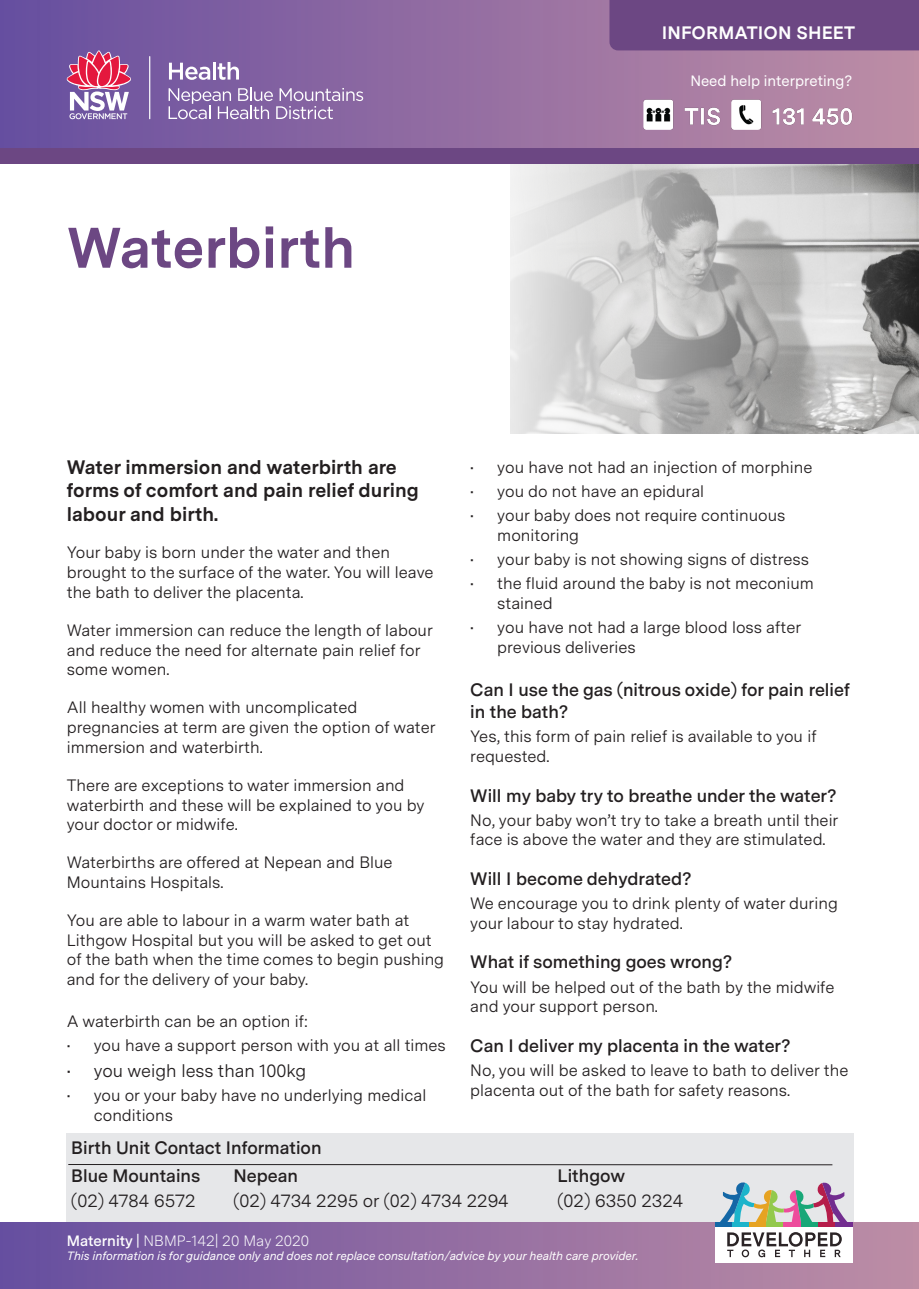
<style>
.page{position:relative;width:919px;height:1289px;background:#fff}
.page>*{position:absolute;margin:0;border:0;box-sizing:border-box;transform-origin:0 0}
.Headline{font:700 57px "Messina Sans";color:#6c4783}
.Introductory_paragra{font:700 19.5px/23.4px "Messina Sans";color:#231f20}
.Body_Subheading{font:600 18px/21.6px "Messina Sans";color:#231f20}
.t1{font:18px "Messina Sans";color:#231f20}
.Sheet_Style{font:700 18px "Messina Sans";letter-spacing:.01em;color:#fff}
.Body_copy{font:16.5px/19.8px "Messina Sans";color:#231f20}
.Body_Subheading-2{font:16.5px/19.8px "Messina Sans";color:#231f20}
.Department_subtitle{font:300 15px "Messina Sans";color:#fff}
.t2{font:15px "Messina Sans";color:#fff}
.t3{font:italic 12px "Messina Sans";color:#fff}
.s1{font-weight:600}
</style>
<div class="page">
<div style="left:0;top:0;width:918px;height:149px;background:linear-gradient(to right,#684fa0,#bd8da4)"></div>
<img style="left:510px;top:164px;width:408px;height:270px">
<div style="left:0;top:1222px;width:918px;height:66px;background:linear-gradient(to right,#664c9e,#c292a9)"></div>
<hr style="left:149px;top:56px;width:1px;height:63px;background:#fff">
<svg style="left:67px;top:50px;width:64px;height:69px"></svg>
<svg style="left:169px;top:63px;width:41px;height:17px"></svg>
<hr style="left:213px;top:62px;width:3px;height:18px;background:#fff">
<svg style="left:217px;top:62px;width:22px;height:18px"></svg>
<svg style="left:168px;top:88px;width:195px;height:31px;background:#9a81b4"></svg>
<div style="left:609px;top:0;width:309px;height:50px;background:#6c4783"></div>
<img style="left:630px;top:92px;width:232px;height:46px">
<div style="left:0;top:149px;width:918px;height:15px;background:#6c4783"></div>
<div style="left:67px;top:1133px;width:786px;height:88px;background:#e6e7e9"></div>
<div style="left:715px;top:1222px;width:137px;height:40px;background:#fff"></div>
<svg style="left:719px;top:1182px;width:128px;height:75px"></svg>
<hr style="left:715px;top:1222px;width:17px;height:4px;background:#1367a6">
<hr style="left:732px;top:1222px;width:17px;height:4px;background:#1cb4cb">
<hr style="left:749px;top:1222px;width:16px;height:4px;background:#e6a322">
<hr style="left:765px;top:1222px;width:18px;height:4px;background:#93c94c">
<hr style="left:783px;top:1222px;width:18px;height:4px;background:#ed4c9c">
<hr style="left:801px;top:1222px;width:16px;height:4px;background:#19a778">
<hr style="left:817px;top:1222px;width:18px;height:4px;background:#b51d4a">
<hr style="left:835px;top:1222px;width:17px;height:4px;background:#722d8f">
<hr style="left:68px;top:1164px;width:764px;height:1px;background:#231f20">
<p class="Headline" style="left:67px;top:213px;width:290px">Waterbirth</p>
<p class="Sheet_Style" style="left:661px;top:22px;width:195px">INFORMATION SHEET</p>
<p class="t2" style="left:690px;top:71px;width:163px">Need help interpreting?</p>
<p class="Introductory_paragra" style="left:67px;top:456px;width:353px">Water immersion and waterbirth are forms of comfort and pain relief during labour and birth.</p>
<p class="Body_copy" style="left:67px;top:543px;width:368px">Your baby is born under the water and then brought to the surface of the water. You will leave the bath to deliver the placenta.</p>
<p class="Body_copy" style="left:67px;top:621px;width:367px">Water immersion can reduce the length of labour and reduce the need for alternate pain relief for some women.</p>
<p class="Body_copy" style="left:67px;top:698px;width:370px">All healthy women with uncomplicated pregnancies at term are given the option of water immersion and waterbirth.</p>
<p class="Body_copy" style="left:67px;top:775px;width:359px">There are exceptions to water immersion and waterbirth and these will be explained to you by your doctor or midwife.</p>
<p class="Body_copy" style="left:67px;top:853px;width:327px">Waterbirths are offered at Nepean and Blue<br>Mountains Hospitals.</p>
<p class="Body_copy" style="left:67px;top:910px;width:379px">You are able to labour in a warm water bath at Lithgow Hospital but you will be asked to get out of the bath when the time comes to begin pushing and for the delivery of your baby.</p>
<p class="Body_Subheading-2" style="left:67px;top:1012px;width:243px">A waterbirth can be an option if:</p>
<p class="Body_copy" style="left:67px;top:1036px;width:380px">• you have a support person with you at all times</p>
<p class="t1" style="left:67px;top:1060px;width:241px">• you weigh less than 100kg</p>
<p class="Body_copy" style="left:94px;top:1086px;width:334px;text-indent:-27px">• you or your baby have no underlying medical conditions</p>
<p class="Body_copy" style="left:470px;top:458px;width:343px">• you have not had an injection of morphine</p>
<p class="Body_copy" style="left:470px;top:482px;width:235px">• you do not have an epidural</p>
<p class="Body_copy" style="left:497px;top:506px;width:289px;text-indent:-27px">• your baby does not require continuous monitoring</p>
<p class="Body_copy" style="left:470px;top:549px;width:340px">• your baby is not showing signs of distress</p>
<p class="Body_copy" style="left:497px;top:574px;width:318px;text-indent:-27px">• the fluid around the baby is not meconium stained</p>
<p class="Body_copy" style="left:497px;top:617px;width:305px;text-indent:-27px">• you have not had a large blood loss after previous deliveries</p>
<p class="Body_Subheading" style="left:470px;top:680px;width:381px">Can I use the gas (nitrous oxide) for pain relief in the bath?</p>
<p class="Body_Subheading-2" style="left:470px;top:727px;width:348px">Yes, this form of pain relief is available to you if requested.</p>
<p class="Body_Subheading" style="left:470px;top:785px;width:368px">Will my baby try to breathe under the water?</p>
<p class="Body_Subheading-2" style="left:470px;top:810px;width:369px">No, your baby won’t try to take a breath until their face is above the water and they are stimulated.</p>
<p class="Body_Subheading" style="left:470px;top:868px;width:223px">Will I become dehydrated?</p>
<p class="Body_Subheading-2" style="left:470px;top:894px;width:369px">We encourage you to drink plenty of water during your labour to stay hydrated.</p>
<p class="Body_Subheading" style="left:470px;top:952px;width:263px">What if something goes wrong?</p>
<p class="Body_Subheading-2" style="left:470px;top:977px;width:366px">You will be helped out of the bath by the midwife and your support person.</p>
<p class="Body_Subheading" style="left:470px;top:1035px;width:322px">Can I deliver my placenta in the water?</p>
<p class="Body_Subheading-2" style="left:470px;top:1060px;width:379px">No, you will be asked to leave to bath to deliver the placenta out of the bath for safety reasons.</p>
<p class="Body_Subheading" style="left:71px;top:1138px;width:252px">Birth Unit Contact Information</p>
<p class="Body_Subheading" style="left:71px;top:1165px;width:130px">Blue Mountains</p>
<p class="Body_Subheading" style="left:233px;top:1165px;width:66px">Nepean</p>
<p class="Body_Subheading" style="left:557px;top:1165px;width:69px">Lithgow</p>
<p class="t1" style="left:71px;top:1190px;width:126px">(02) 4784 6572</p>
<p class="t1" style="left:233px;top:1190px;width:277px">(02) 4734 2295 or (02) 4734 2294</p>
<p class="t1" style="left:557px;top:1190px;width:127px">(02) 6350 2324</p>
<p class="Department_subtitle" style="left:67px;top:1231px;width:244px"><span class="s1">Maternity |</span> NBMP-142| 20 May 2020</p>
<p class="t3" style="left:67px;top:1248px;width:573px">This information is for guidance only and does not replace consultation/advice by your health care provider.</p>
</div>
